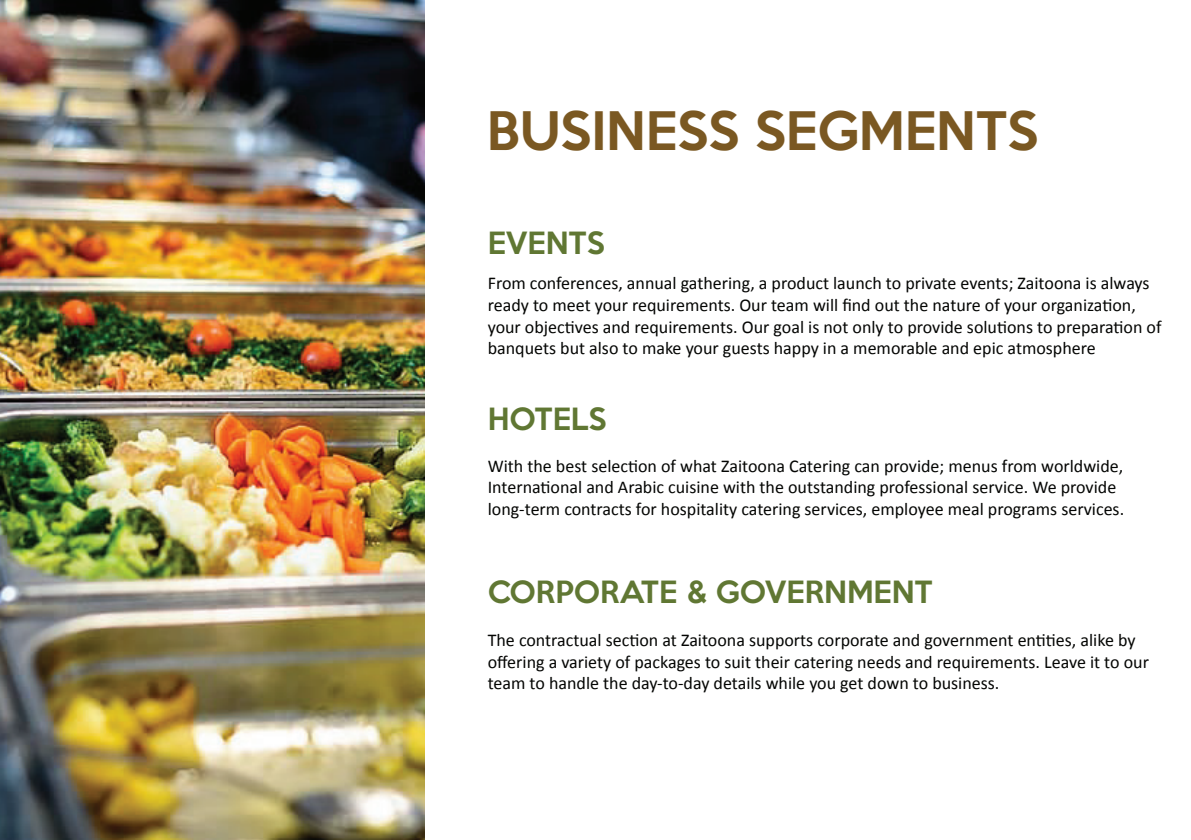
<style>
.page{position:relative;width:1191px;height:840px;background:#fff}
.page>*{position:absolute;margin:0;border:0;box-sizing:border-box;transform-origin:0 0}
.t1{font:500 48.4px "Keep Calm";color:#7a5822}
.t2{font:500 28px "Keep Calm";color:#607733}
.t3{font:18px/21.6px "Calibri";color:#040503}
</style>
<div class="page">
<img style="left:0;top:0;width:424px;height:839px">
<h1 class="t1" style="left:487px;top:88px;width:553px">BUSINESS SEGMENTS</h1>
<h2 class="t2" style="left:488px;top:218px;width:119px">EVENTS</h2>
<p class="t3" style="left:488px;top:272px;width:675px">From conferences, annual gathering, a product launch to private events; Zaitoona is always ready to meet your requirements. Our team will find out the nature of your organization, your objectives and requirements. Our goal is not only to provide solutions to preparation of banquets but also to make your guests happy in a memorable and epic atmosphere</p>
<h2 class="t2" style="left:488px;top:395px;width:120px">HOTELS</h2>
<p class="t3" style="left:488px;top:454px;width:638px">With the best selection of what Zaitoona Catering can provide; menus from worldwide,<br>International and Arabic cuisine with the outstanding professional service. We provide long-term contracts for hospitality catering services, employee meal programs services.</p>
<h2 class="t2" style="left:488px;top:567px;width:446px">CORPORATE &amp; GOVERNMENT</h2>
<p class="t3" style="left:488px;top:628px;width:662px">The contractual section at Zaitoona supports corporate and government entities, alike by offering a variety of packages to suit their catering needs and requirements. Leave it to our team to handle the day-to-day details while you get down to business.</p>
</div>
